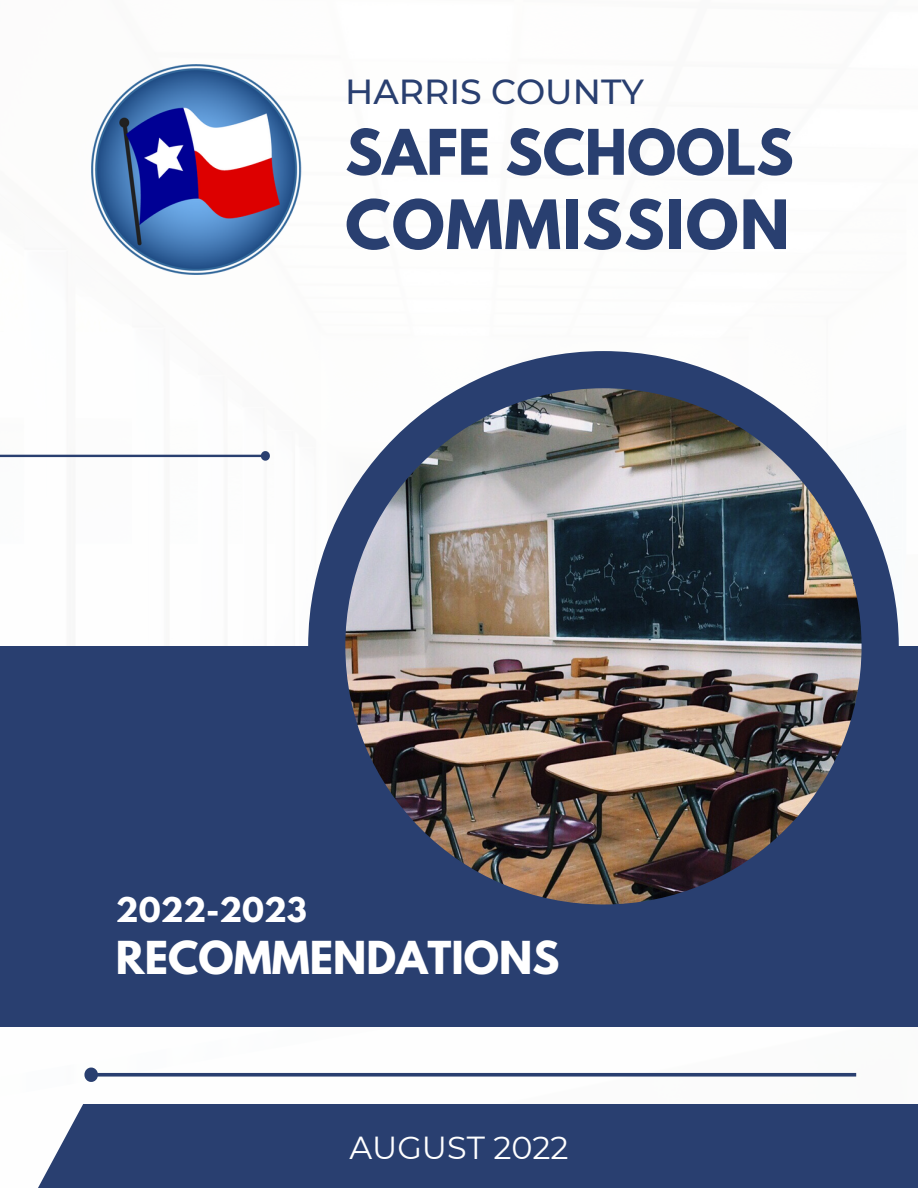
<style>
.page{position:relative;width:918px;height:1188px;background:#fff}
.page>*{position:absolute;margin:0;border:0;box-sizing:border-box;transform-origin:0 0}
.t1{font:700 60.15px "League Spartan";letter-spacing:.02em;color:#293f70}
.t2{font:700 55.65px "League Spartan";color:#293f70}
.t3{font:700 40.2px "League Spartan";color:#fff}
.t4{font:500 34.8px "Montserrat";color:#293f70}
.t5{font:31.8px "Montserrat";color:#fff}
.t6{font:700 30.15px "League Spartan";color:#fff}
</style>
<div class="page">
<div style="left:308px;top:351px;width:591px;height:591px;background:#293f70;border-radius:50%"></div>
<div style="left:0;top:646px;width:918px;height:381px;background:#293f70"></div>
<div style="left:38px;top:1104px;width:880px;height:84px;background:#293f70"></div>
<img style="left:345px;top:388px;width:517px;height:516px;border-radius:50%">
<hr style="left:0;top:455px;width:261px;height:2px;background:#293f70">
<svg style="left:259px;top:451px;width:11px;height:10px"></svg>
<hr style="left:97px;top:1073px;width:759px;height:3px;background:#293f70">
<svg style="left:84px;top:1067px;width:17px;height:15px"></svg>
<img style="left:92px;top:65px;width:210px;height:209px">
<p class="t4" style="left:345px;top:70px;width:300px">HARRIS COUNTY</p>
<h2 class="t2" style="left:345px;top:125px;width:450px">SAFE SCHOOLS</h2>
<h1 class="t1" style="left:345px;top:195px;width:446px">COMMISSION</h1>
<p class="t6" style="left:116px;top:895px;width:193px">2022-2023</p>
<p class="t3" style="left:116px;top:937px;width:445px">RECOMMENDATIONS</p>
<p class="t5" style="left:349px;top:1128px;width:221px">AUGUST 2022</p>
</div>
